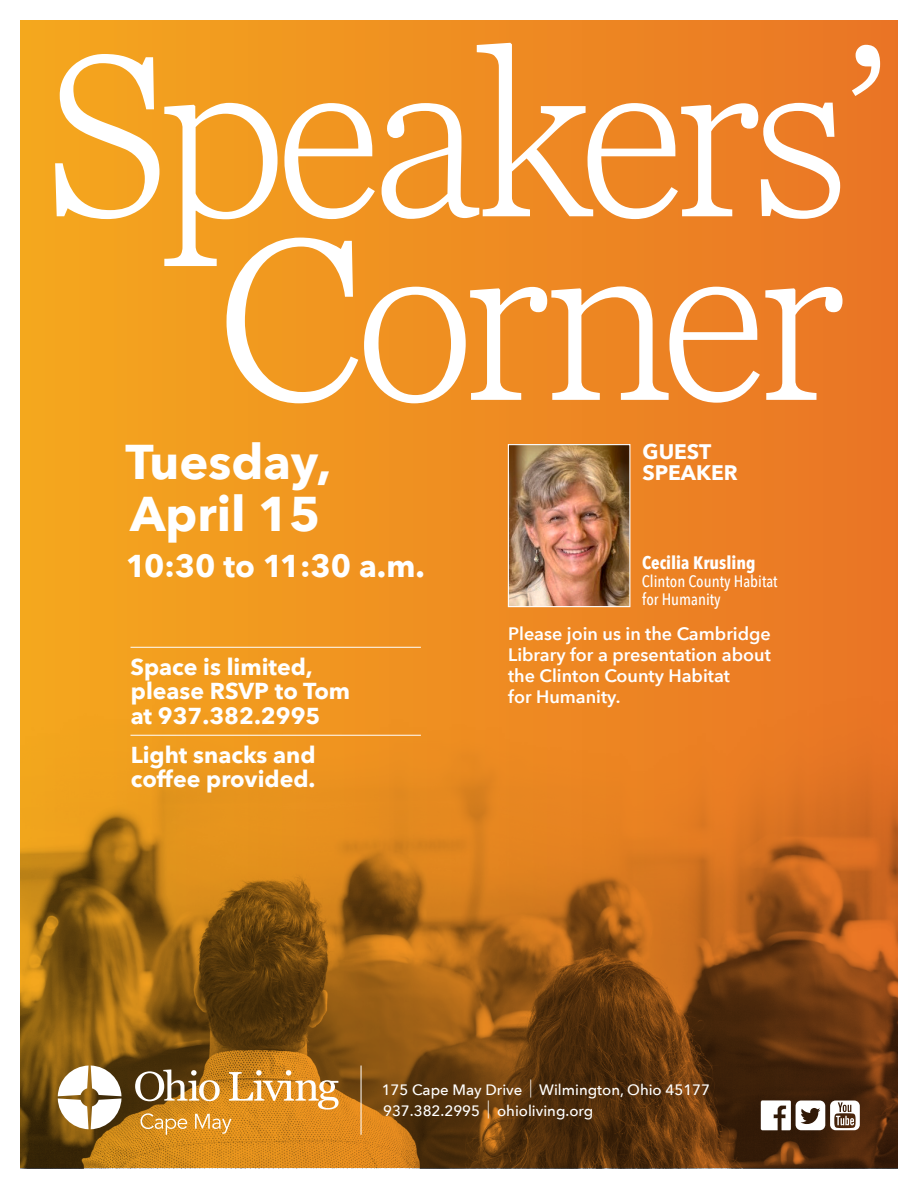
<style>
.page{position:relative;width:918px;height:1188px;background:#fff}
.page>*{position:absolute;margin:0;border:0;box-sizing:border-box;transform-origin:0 0}
.OL_Basic_sans{font:300 229.5px "Georgia Pro";letter-spacing:-.04em;color:#fff}
.OL_Basic_sans-2{font:700 48.6px "Avenir Next";color:#fff}
.OL_Basic_sans-3{font:700 31.5px "Avenir Next";color:#fff}
.OL_Basic_sans-4{font:700 23.1px/24.8px "Avenir Next";color:#fff}
.OL_Basic_sans-5{font:700 21px "Avenir Next";color:#fff}
.OL_Basic_sans-6{font:600 18px/21px "Avenir Next";color:#fff}
.OL_Basic_sans-7{font:700 18px "Avenir Next Condensed";color:#fff}
.OL_Basic_sans-8{font:500 16.5px/18px "Avenir Next Condensed";color:#fff}
.OL_Basic_sans-9{font:500 15px/21px "Avenir Next";color:#fff}
.s1{font-size:18px}
</style>
<div class="page">
<div style="left:20px;top:20px;width:878px;height:1148px;background:linear-gradient(to right,#f4a81d,#ea7425)"></div>
<img style="left:20px;top:675px;width:878px;height:493px">
<svg style="left:58px;top:1066px;width:63px;height:63px"></svg>
<svg style="left:135px;top:1069px;width:204px;height:66px;background:#cc923f"></svg>
<hr style="left:361px;top:1066px;width:1px;height:69px;background:#fff">
<svg style="left:761px;top:1101px;width:99px;height:29px"></svg>
<hr style="left:130px;top:647px;width:291px;height:1px;background:#fff">
<hr style="left:130px;top:735px;width:291px;height:1px;background:#fff">
<img style="left:510px;top:446px;width:118px;height:159px">
<div style="left:508px;top:444px;width:122px;height:163px;border:1px solid #fff"></div>
<p class="OL_Basic_sans" style="left:43px;top:6px;width:848px">Speakers’</p>
<p class="OL_Basic_sans" style="left:217px;top:189px;width:630px">Corner</p>
<p class="OL_Basic_sans-2" style="left:126px;top:419px;width:207px">Tuesday,</p>
<p class="OL_Basic_sans-2" style="left:130px;top:472px;width:192px">April 15</p>
<p class="OL_Basic_sans-3" style="left:126px;top:538px;width:301px">10:30 to 11:30 a.m.</p>
<p class="OL_Basic_sans-5" style="left:643px;top:433px;width:70px">GUEST</p>
<p class="OL_Basic_sans-5" style="left:642px;top:454px;width:97px">SPEAKER</p>
<p class="OL_Basic_sans-7" style="left:642px;top:552px;width:115px">Cecilia Krusling</p>
<p class="OL_Basic_sans-8" style="left:642px;top:572px;width:137px">Clinton County Habitat for Humanity</p>
<p class="OL_Basic_sans-6" style="left:508px;top:622px;width:264px">Please join us in the Cambridge<br>Library for a presentation about the Clinton County Habitat<br>for Humanity.</p>
<p class="OL_Basic_sans-4" style="left:130px;top:654px;width:221px">Space is limited, please RSVP to Tom at 937.382.2995</p>
<p class="OL_Basic_sans-4" style="left:131px;top:742px;width:186px">Light snacks and coffee provided.</p>
<p class="OL_Basic_sans-9" style="left:382px;top:1079px;width:330px">175 Cape May Drive <span class="s1">|</span> Wilmington, Ohio 45177<br>937.382.2995 <span class="s1">|</span> ohioliving.org</p>
</div>
